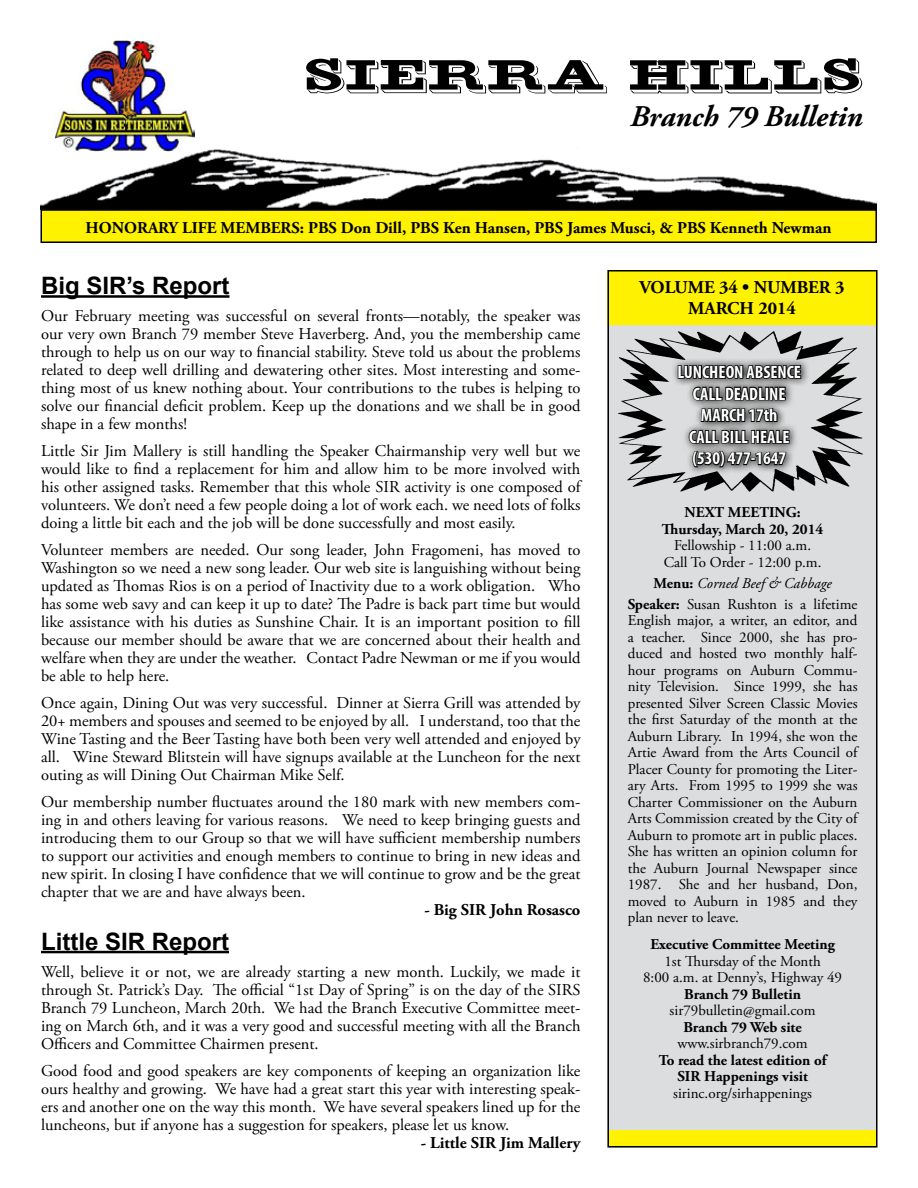
<style>
.page{position:relative;width:918px;height:1188px;background:#fff}
.page>*{position:absolute;margin:0;border:0;box-sizing:border-box;transform-origin:0 0}
.t1{font:48px "Gold Mine Plain";color:#000;scale:1.25 1}
.t2{font:italic 700 30px "Adobe Garamond Pro";color:#000}
.t3{font:700 24px "Arial";color:#000}
.t4{font:700 condensed 18px/21.6px "Myriad Pro";color:#fff;text-align:center}
.t5{font:700 18px/21.6px "Adobe Garamond Pro";color:#000;text-align:center}
.t6{font:16.5px/18px "Adobe Garamond Pro";color:#000;text-align:justify}
.t7{font:700 16.5px "Adobe Garamond Pro";color:#000}
.t8{font:15px/16.5px "Adobe Garamond Pro";color:#000;text-align:center}
.t9{font:700 15px/16.5px "Adobe Garamond Pro";color:#000;text-align:center}
.s1{font-weight:700}
.s2{font-style:italic}
</style>
<div class="page">
<div style="left:608px;top:270px;width:270px;height:878px;background:#dcddde"></div>
<img style="left:40px;top:148px;width:837px;height:61px">
<div style="left:41px;top:210px;width:835px;height:32px;background:#fff200"></div>
<div style="left:40px;top:209px;width:837px;height:34px;border:2px solid #000"></div>
<img style="left:54px;top:40px;width:141px;height:112px">
<div style="left:608px;top:270px;width:270px;height:55px;background:#fff200"></div>
<hr style="left:41px;top:295px;width:189px;height:3px;background:#000">
<img style="left:618px;top:331px;width:245px;height:161px">
<svg style="left:671px;top:358px;width:139px;height:118px"></svg>
<svg style="left:677px;top:345px;width:125px;height:124px"></svg>
<hr style="left:41px;top:951px;width:188px;height:2px;background:#000">
<div style="left:608px;top:1131px;width:269px;height:16px;background:#fff200"></div>
<div style="left:608px;top:270px;width:270px;height:878px;border:2px solid #000"></div>
<h1 class="t1" style="left:305px;top:44px;width:448px">SIERRA HILLS</h1>
<h2 class="t2" style="left:630px;top:99px;width:234px">Branch 79 Bulletin</h2>
<p class="t7" style="left:85px;top:219px;width:748px">HONORARY LIFE MEMBERS: PBS Don Dill, PBS Ken Hansen, PBS James Musci, &amp; PBS Kenneth Newman</p>
<h3 class="t3" style="left:41px;top:270px;width:190px">Big SIR’s Report</h3>
<p class="t6" style="left:41px;top:307px;width:541px">Our February meeting was successful on several fronts—notably, the speaker was our very own Branch 79 member Steve Haverberg. And, you the membership came through to help us on our way to financial stability. Steve told us about the problems related to deep well drilling and dewatering other sites. Most interesting and some&shy;thing most of us knew nothing about. Your contributions to the tubes is helping to solve our financial deficit problem. Keep up the donations and we shall be in good shape in a few months!</p>
<p class="t6" style="left:41px;top:442px;width:541px">Little Sir Jim Mallery is still handling the Speaker Chairmanship very well but we would like to find a replacement for him and allow him to be more involved with his other assigned tasks. Remember that this whole SIR activity is one composed of volunteers. We don’t need a few people doing a lot of work each. we need lots of folks doing a little bit each and the job will be done successfully and most easily.</p>
<p class="t6" style="left:41px;top:541px;width:541px">Volunteer members are needed. Our song leader, John Fragomeni, has moved to Washington so we need a new song leader. Our web site is languishing without being updated as Thomas Rios is on a period of Inactivity due to a work obligation. Who has some web savy and can keep it up to date? The Padre is back part time but would like assistance with his duties as Sunshine Chair. It is an important position to fill because our member should be aware that we are concerned about their health and welfare when they are under the weather. Contact Padre Newman or me if you would be able to help here.</p>
<p class="t6" style="left:41px;top:694px;width:541px">Once again, Dining Out was very successful. Dinner at Sierra Grill was attended by 20+ members and spouses and seemed to be enjoyed by all. I understand, too that the Wine Tasting and the Beer Tasting have both been very well attended and enjoyed by all. Wine Steward Blitstein will have signups available at the Luncheon for the next outing as will Dining Out Chairman Mike Self.</p>
<p class="t6" style="left:41px;top:793px;width:541px">Our membership number fluctuates around the 180 mark with new members com&shy;ing in and others leaving for various reasons. We need to keep bringing guests and introducing them to our Group so that we will have sufficient membership numbers to support our activities and enough members to continue to bring in new ideas and new spirit. In closing I have confidence that we will continue to grow and be the great chapter that we are and have always been.</p>
<p class="t7" style="left:425px;top:900px;width:157px">- Big SIR John Rosasco</p>
<h3 class="t3" style="left:41px;top:925px;width:190px">Little SIR Report</h3>
<p class="t6" style="left:41px;top:963px;width:541px">Well, believe it or not, we are already starting a new month. Luckily, we made it through St. Patrick’s Day. The official “1st Day of Spring” is on the day of the SIRS Branch 79 Luncheon, March 20th. We had the Branch Executive Committee meet&shy;ing on March 6th, and it was a very good and successful meeting with all the Branch Officers and Committee Chairmen present.</p>
<p class="t6" style="left:41px;top:1062px;width:541px">Good food and good speakers are key components of keeping an organization like ours healthy and growing. We have had a great start this year with interesting speak&shy;ers and another one on the way this month. We have several speakers lined up for the luncheons, but if anyone has a suggestion for speakers, please let us know.</p>
<p class="t7" style="left:421px;top:1133px;width:161px">- Little SIR Jim Mallery</p>
<p class="t5" style="left:639px;top:277px;width:207px">VOLUME 34 • NUMBER 3<br>MARCH 2014</p>
<p class="t4" style="left:677px;top:361px;width:125px">LUNCHEON ABSENCE<br>CALL DEADLINE<br>MARCH 17th<br>CALL BILL HEALE (530) 477-1647</p>
<p class="t9" style="left:662px;top:504px;width:163px">NEXT MEETING:<br>Thursday, March 20, 2014</p>
<p class="t8" style="left:664px;top:538px;width:159px">Fellowship - 11:00 a.m.<br>Call To Order - 12:00 p.m.</p>
<p class="t8" style="left:628px;top:573px;width:231px;line-height:21px"><span class="s1">Menu:</span> <span class="s2">Corned Beef &amp; Cabbage<br></span><span class="s1">Speaker:</span> Susan Rushton is a lifetime</p>
<p class="t8" style="left:628px;top:613px;width:231px;text-align:justify">English major, a writer, an editor, and a teacher. Since 2000, she has pro&shy;duced and hosted two monthly half&shy;hour programs on Auburn Commu&shy;nity Television. Since 1999, she has presented Silver Screen Classic Movies the first Saturday of the month at the Auburn Library. In 1994, she won the Artie Award from the Arts Council of Placer County for promoting the Liter&shy;ary Arts. From 1995 to 1999 she was Charter Commissioner on the Auburn Arts Commission created by the City of Auburn to promote art in public places.<br>She has written an opinion column for the Auburn Journal Newspaper since 1987. She and her husband, Don, moved to Auburn in 1985 and they plan never to leave.</p>
<p class="t9" style="left:650px;top:936px;width:186px">Executive Committee Meeting</p>
<p class="t8" style="left:643px;top:953px;width:200px">1st Thursday of the Month<br>8:00 a.m. at Denny’s, Highway 49</p>
<p class="t9" style="left:684px;top:986px;width:118px">Branch 79 Bulletin</p>
<p class="t8" style="left:670px;top:1003px;width:147px">sir79bulletin@gmail.com</p>
<p class="t9" style="left:683px;top:1019px;width:120px">Branch 79 Web site</p>
<p class="t8" style="left:678px;top:1036px;width:131px">www.sirbranch79.com</p>
<p class="t9" style="left:659px;top:1052px;width:169px">To read the latest edition of<br>SIR Happenings visit</p>
<p class="t8" style="left:673px;top:1085px;width:140px">sirinc.org/sirhappenings</p>
</div>
